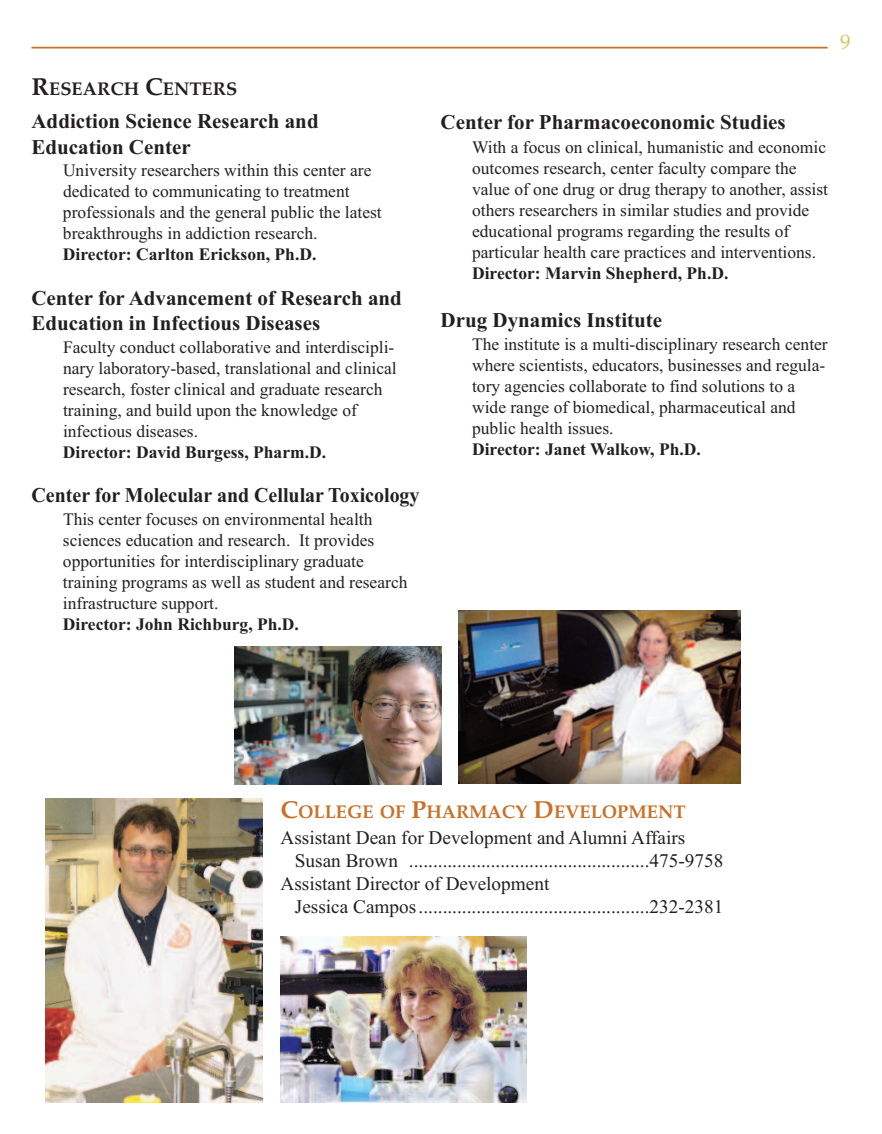
<style>
.page{position:relative;width:882px;height:1134px;background:#fff}
.page>*{position:absolute;margin:0;border:0;box-sizing:border-box;transform-origin:0 0}
.t1{font:700 21px/25.6px "Times New Roman";color:#231f20}
.t2{font:700 21px "Times New Roman";color:#231f20;scale:.95 1}
.t3{font:21px "Palatino";color:#d9c55a}
.t4{font:19.25px "Times New Roman";color:#231f20}
.t5{font:700 18.38px "Palatino";color:#c97128}
.t6{font:700 18.38px "Palatino";color:#231f20}
.t7{font:17.5px/21px "Times New Roman";color:#231f20}
.t8{font:17.5px "Times New Roman PS Bold MT OTF";color:#231f20}
.s1{font-size:24.5px}
</style>
<div class="page">
<hr style="left:32px;top:47px;width:796px;height:2px;background:#c97128">
<img style="left:234px;top:646px;width:207px;height:138px">
<img style="left:45px;top:799px;width:218px;height:303px">
<img style="left:458px;top:610px;width:283px;height:173px">
<img style="left:281px;top:936px;width:246px;height:166px">
<p class="t6" style="left:32px;top:78px;width:207px"><span class="s1">R</span>ESEARCH <span class="s1">C</span>ENTERS</p>
<p class="t1" style="left:31px;top:108px;width:289px">Addiction Science Research and<br>Education Center</p>
<p class="t7" style="left:63px;top:160px;width:320px">University researchers within this center are dedicated to communicating to treatment professionals and the general public the latest breakthroughs in addiction research.</p>
<p class="t8" style="left:63px;top:244px;width:255px">Director: Carlton Erickson, Ph.D.</p>
<p class="t1" style="left:32px;top:285px;width:372px">Center for Advancement of Research and<br>Education in Infectious Diseases</p>
<p class="t7" style="left:63px;top:336px;width:335px">Faculty conduct collaborative and interdiscipli&shy;nary laboratory-based, translational and clinical research, foster clinical and graduate research training, and build upon the knowledge of infectious diseases.</p>
<p class="t8" style="left:63px;top:442px;width:265px">Director: David Burgess, Pharm.D.</p>
<p class="t2" style="left:32px;top:483px;width:410px">Center for Molecular and Cellular Toxicology</p>
<p class="t7" style="left:63px;top:509px;width:346px">This center focuses on environmental health sciences education and research. It provides opportunities for interdisciplinary graduate training programs as well as student and research infrastructure support.</p>
<p class="t8" style="left:63px;top:614px;width:237px">Director: John Richburg, Ph.D.</p>
<p class="t3" style="left:840px;top:29px;width:12px">9</p>
<p class="t1" style="left:441px;top:109px;width:347px">Center for Pharmacoeconomic Studies</p>
<p class="t7" style="left:472px;top:136px;width:358px">With a focus on clinical, humanistic and economic outcomes research, center faculty compare the value of one drug or drug therapy to another, assist others researchers in similar studies and provide educational programs regarding the results of particular health care practices and interventions.</p>
<p class="t8" style="left:472px;top:262px;width:258px">Director: Marvin Shepherd, Ph.D.</p>
<p class="t1" style="left:441px;top:307px;width:223px">Drug Dynamics Institute</p>
<p class="t7" style="left:472px;top:333px;width:357px">The institute is a multi-disciplinary research center where scientists, educators, businesses and regula&shy;tory agencies collaborate to find solutions to a wide range of biomedical, pharmaceutical and public health issues.</p>
<p class="t8" style="left:472px;top:438px;width:230px">Director: Janet Walkow, Ph.D.</p>
<p class="t5" style="left:280px;top:801px;width:407px"><span class="s1">C</span>OLLEGE OF <span class="s1">P</span>HARMACY <span class="s1">D</span>EVELOPMENT</p>
<p class="t4" style="left:280px;top:826px;width:406px">Assistant Dean for Development and Alumni Affairs</p>
<p class="t4" style="left:295px;top:849px;width:430px">Susan Brown ..................................................475-9758</p>
<p class="t4" style="left:280px;top:872px;width:270px">Assistant Director of Development</p>
<p class="t4" style="left:295px;top:895px;width:430px">Jessica Campos................................................232-2381</p>
</div>
